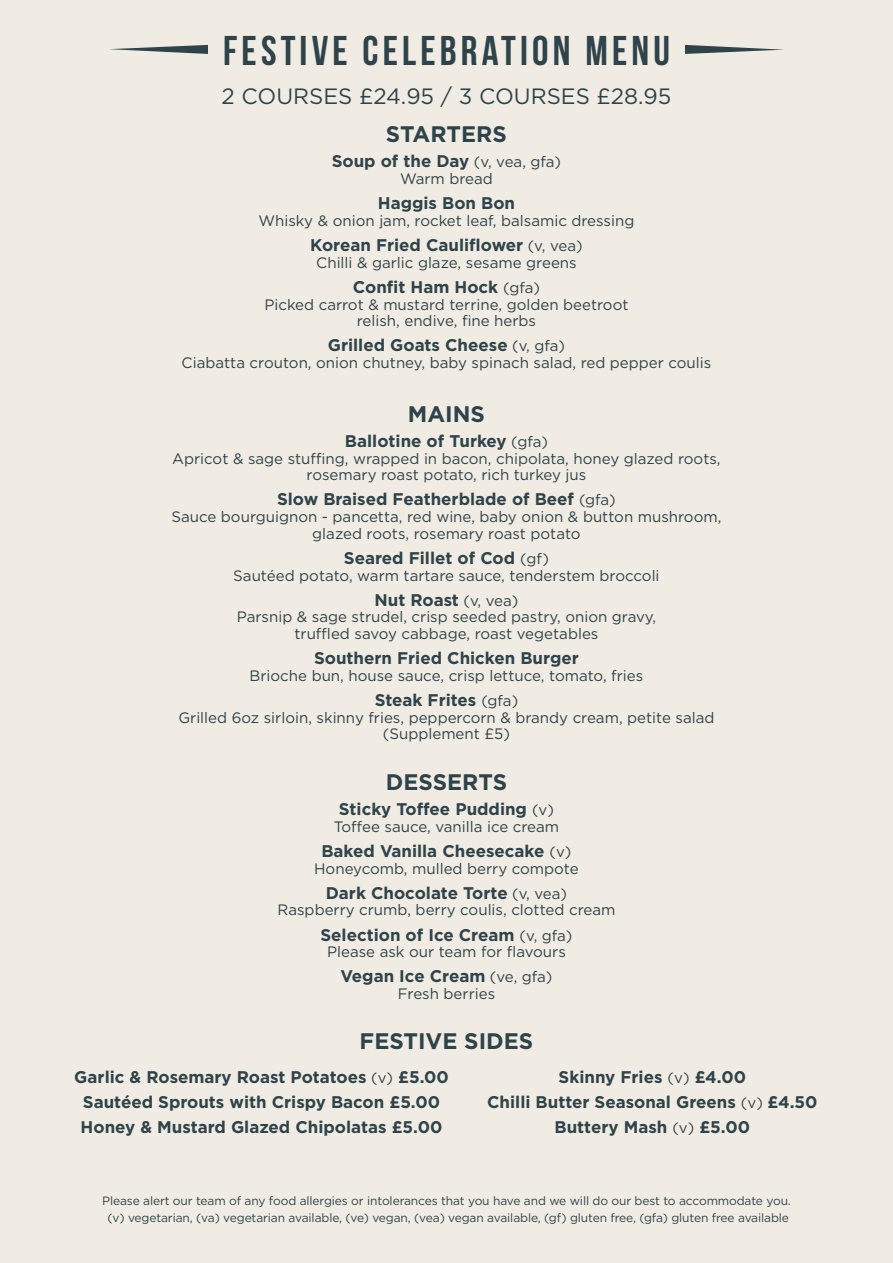
<style>
.page{position:relative;width:893px;height:1263px;background:#f0ece3}
.page>*{position:absolute;margin:0;border:0;box-sizing:border-box;transform-origin:0 0}
.t1{font:700 41.55px "Bebas Neue";letter-spacing:.1em;color:#2f434a}
.t2{font:700 22.5px "Gotham";color:#2f434a}
.t3{font:22.2px "Gotham";color:#2f434a}
.t4{font:700 16.95px/25px "Gotham";color:#2f434a;text-align:center}
.t5{font:15.15px/16.6px "Gotham";color:#2f434a;text-align:center}
.t6{font:12px/16.5px "Gotham";letter-spacing:-.01em;color:#2f434a;text-align:center}
.s1{font-weight:400;font-size:15.15px}
</style>
<div class="page">
<svg style="left:685px;top:45px;width:99px;height:9px"></svg>
<svg style="left:109px;top:45px;width:99px;height:9px"></svg>
<h1 class="t1" style="left:223px;top:28px;width:448px">FESTIVE CELEBRATION MENU</h1>
<h3 class="t3" style="left:222px;top:82px;width:451px">2 COURSES £24.95 / 3 COURSES £28.95</h3>
<h2 class="t2" style="left:386px;top:119px;width:122px">STARTERS</h2>
<p class="t4" style="left:332px;top:149px;width:231px">Soup of the Day <span class="s1">(v, vea, gfa)</span></p>
<p class="t5" style="left:400px;top:170px;width:94px">Warm bread</p>
<p class="t4" style="left:378px;top:191px;width:139px">Haggis Bon Bon</p>
<p class="t5" style="left:259px;top:212px;width:377px">Whisky &amp; onion jam, rocket leaf, balsamic dressing</p>
<p class="t4" style="left:310px;top:232px;width:274px">Korean Fried Cauliflower <span class="s1">(v, vea)</span></p>
<p class="t5" style="left:316px;top:254px;width:262px">Chilli &amp; garlic glaze, sesame greens</p>
<p class="t4" style="left:353px;top:274px;width:189px">Confit Ham Hock <span class="s1">(gfa)</span></p>
<p class="t5" style="left:264px;top:296px;width:366px">Picked carrot &amp; mustard terrine, golden beetroot relish, endive, fine herbs</p>
<p class="t4" style="left:328px;top:333px;width:239px">Grilled Goats Cheese <span class="s1">(v, gfa)</span></p>
<p class="t5" style="left:182px;top:354px;width:531px">Ciabatta crouton, onion chutney, baby spinach salad, red pepper coulis</p>
<h2 class="t2" style="left:408px;top:399px;width:79px">MAINS</h2>
<p class="t4" style="left:345px;top:428px;width:204px">Ballotine of Turkey <span class="s1">(gfa)</span></p>
<p class="t5" style="left:172px;top:449px;width:550px">Apricot &amp; sage stuffing, wrapped in bacon, chipolata, honey glazed roots, rosemary roast potato, rich turkey jus</p>
<p class="t4" style="left:277px;top:487px;width:340px">Slow Braised Featherblade of Beef <span class="s1">(gfa)</span></p>
<p class="t5" style="left:171px;top:508px;width:551px">Sauce bourguignon - pancetta, red wine, baby onion &amp; button mushroom, glazed roots, rosemary roast potato</p>
<p class="t4" style="left:344px;top:545px;width:206px">Seared Fillet of Cod <span class="s1">(gf)</span></p>
<p class="t5" style="left:233px;top:566px;width:428px">Sautéed potato, warm tartare sauce, tenderstem broccoli</p>
<p class="t4" style="left:374px;top:587px;width:145px">Nut Roast <span class="s1">(v, vea)</span></p>
<p class="t5" style="left:237px;top:608px;width:421px">Parsnip &amp; sage strudel, crisp seeded pastry, onion gravy, truffled savoy cabbage, roast vegetables</p>
<p class="t4" style="left:314px;top:645px;width:266px">Southern Fried Chicken Burger</p>
<p class="t5" style="left:250px;top:667px;width:395px">Brioche bun, house sauce, crisp lettuce, tomato, fries</p>
<p class="t4" style="left:375px;top:687px;width:145px">Steak Frites <span class="s1">(gfa)</span></p>
<p class="t5" style="left:178px;top:709px;width:538px">Grilled 6oz sirloin, skinny fries, peppercorn &amp; brandy cream, petite salad (Supplement £5)</p>
<h2 class="t2" style="left:386px;top:767px;width:123px">DESSERTS</h2>
<p class="t4" style="left:339px;top:796px;width:217px">Sticky Toffee Pudding <span class="s1">(v)</span></p>
<p class="t5" style="left:334px;top:818px;width:227px">Toffee sauce, vanilla ice cream</p>
<p class="t4" style="left:321px;top:838px;width:252px">Baked Vanilla Cheesecake <span class="s1">(v)</span></p>
<p class="t5" style="left:314px;top:860px;width:266px">Honeycomb, mulled berry compote</p>
<p class="t4" style="left:326px;top:880px;width:243px">Dark Chocolate Torte <span class="s1">(v, vea)</span></p>
<p class="t5" style="left:277px;top:901px;width:339px">Raspberry crumb, berry coulis, clotted cream</p>
<p class="t4" style="left:320px;top:922px;width:254px">Selection of Ice Cream <span class="s1">(v, gfa)</span></p>
<p class="t5" style="left:327px;top:943px;width:240px">Please ask our team for flavours</p>
<p class="t4" style="left:340px;top:964px;width:214px">Vegan Ice Cream <span class="s1">(ve, gfa)</span></p>
<p class="t5" style="left:398px;top:985px;width:99px">Fresh berries</p>
<h2 class="t2" style="left:360px;top:1026px;width:175px">FESTIVE SIDES</h2>
<p class="t4" style="left:74px;top:1064px;width:376px">Garlic &amp; Rosemary Roast Potatoes <span class="s1">(v)</span> £5.00<br>Sautéed Sprouts with Crispy Bacon £5.00<br>Honey &amp; Mustard Glazed Chipolatas £5.00</p>
<p class="t4" style="left:487px;top:1064px;width:332px">Skinny Fries <span class="s1">(v)</span> £4.00<br>Chilli Butter Seasonal Greens <span class="s1">(v)</span> £4.50<br>Buttery Mash <span class="s1">(v)</span> £5.00</p>
<p class="t6" style="left:102px;top:1192px;width:690px">Please alert our team of any food allergies or intolerances that you have and we will do our best to accommodate you. (v) vegetarian, (va) vegetarian available, (ve) vegan, (vea) vegan available, (gf) gluten free, (gfa) gluten free available</p>
</div>
